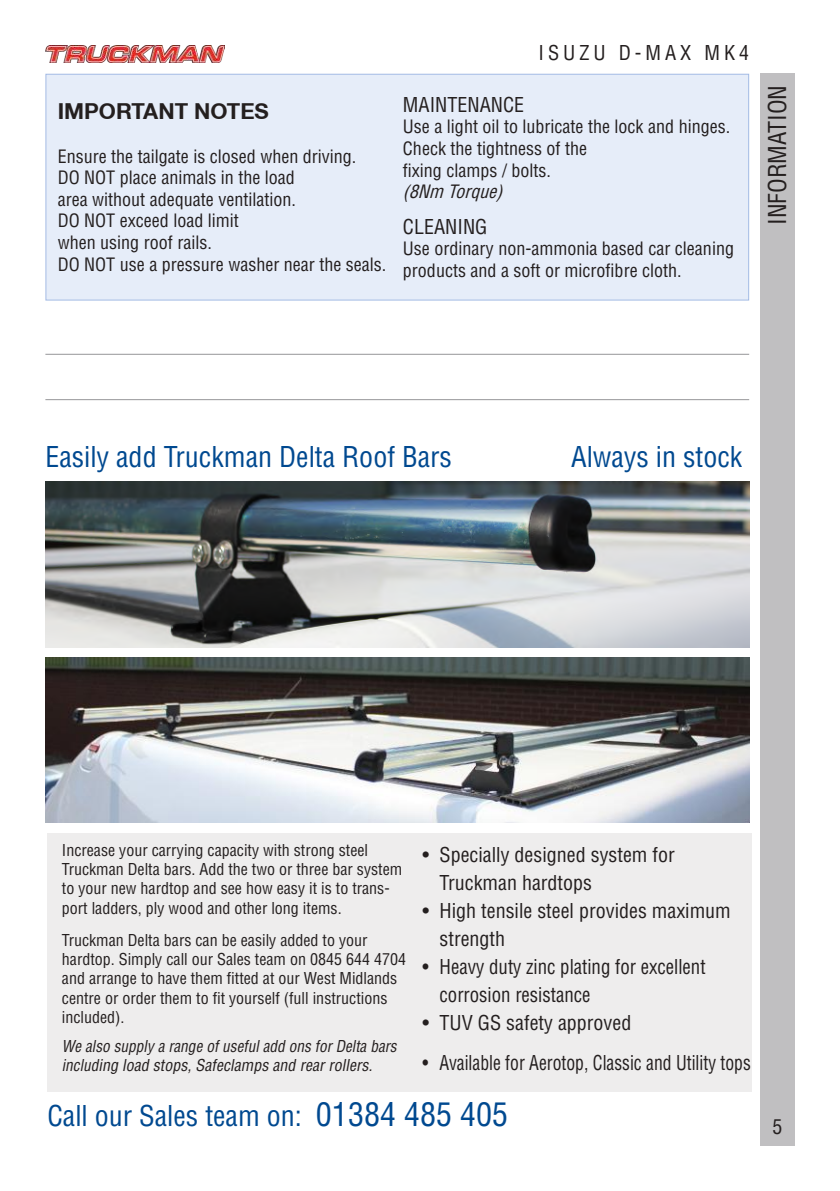
<style>
.page{position:relative;width:840px;height:1191px;background:#fff}
.page>*{position:absolute;margin:0;border:0;box-sizing:border-box;transform-origin:0 0}
.t1{font:condensed 28px "Helvetica LT Std";color:#004990}
.t2{font:condensed 24px "Helvetica LT Std";color:#241f1f}
.t3{font:700 22px "Helvetica Neue CE";color:#241f1f}
.t4{font:condensed 20px/28px "Helvetica LT Std";color:#241f1f}
.t5{font:condensed 20px/28px "Helvetica LT Std";color:#241f1f;scale:.94 1}
.t6{font:condensed 20px "Helvetica LT Std";color:#241f1f;scale:.88 1}
.t7{font:condensed 20px "Helvetica LT Std";letter-spacing:.2em;color:#241f1f}
.t8{font:condensed 18px/21.6px "Helvetica LT Std";color:#241f1f}
.t9{font:italic condensed 18px "Helvetica LT Std";color:#241f1f}
.t10{font:condensed 16px/19.2px "Helvetica LT Std";color:#241f1f}
.t11{font:italic condensed 16px/19.2px "Helvetica LT Std";color:#241f1f;scale:.96 1}
.s1{font-size:32px}
</style>
<div class="page">
<div style="left:760px;top:79px;width:34px;height:1066px;background:#c0bfc1"></div>
<img style="left:45px;top:45px;width:179px;height:17px">
<div style="left:760px;top:74px;width:34px;height:181px;background:#c0bfc1"></div>
<div style="left:46px;top:74px;width:702px;height:226px;background:#e5edf9"></div>
<div style="left:45px;top:74px;width:703px;height:226px;border:1px solid #a4bbe5"></div>
<div style="left:47px;top:833px;width:704px;height:258px;background:#eeeded"></div>
<img style="left:45px;top:482px;width:704px;height:165px">
<img style="left:45px;top:657px;width:704px;height:166px">
<hr style="left:45px;top:399px;width:703px;height:1px;background:#969698">
<hr style="left:45px;top:354px;width:703px;height:1px;background:#969698">
<h3 class="t3" style="left:58px;top:98px;width:212px">IMPORTANT NOTES</h3>
<p class="t8" style="left:58px;top:145px;width:330px">Ensure the tailgate is closed when driving.<br>DO NOT place animals in the load<br>area without adequate ventilation.<br>DO NOT exceed load limit<br>when using roof rails.<br>DO NOT use a pressure washer near the seals.</p>
<p class="t7" style="left:538px;top:40px;width:212px">ISUZU D-MAX MK4</p>
<p class="t4" style="left:403px;top:90px;width:123px">MAINTENANCE</p>
<p class="t8" style="left:403px;top:116px;width:328px">Use a light oil to lubricate the lock and hinges.<br>Check the tightness of the<br>fixing clamps / bolts.</p>
<p class="t9" style="left:403px;top:180px;width:107px">(8Nm Torque)</p>
<p class="t4" style="left:403px;top:212px;width:86px">CLEANING</p>
<p class="t8" style="left:403px;top:238px;width:332px">Use ordinary non-ammonia based car cleaning products and a soft or microfibre cloth.</p>
<h2 class="t2" style="left:762px;top:225px;width:142px;rotate:-90deg">INFORMATION</h2>
<h1 class="t1" style="left:45px;top:439px;width:408px">Easily add Truckman Delta Roof Bars</h1>
<h1 class="t1" style="left:570px;top:439px;width:173px">Always in stock</h1>
<p class="t10" style="left:62px;top:840px;width:342px">Increase your carrying capacity with strong steel Truckman Delta bars. Add the two or three bar system to your new hardtop and see how easy it is to trans&shy;port ladders, ply wood and other long items.</p>
<p class="t10" style="left:62px;top:930px;width:345px">Truckman Delta bars can be easily added to your hardtop. Simply call our Sales team on 0845 644 4704 and arrange to have them fitted at our West Midlands centre or order them to fit yourself (full instructions included).</p>
<p class="t4" style="left:439px;top:840px;width:236px;text-indent:-17px">• Specially designed system for<br>Truckman hardtops</p>
<p class="t4" style="left:439px;top:896px;width:293px;text-indent:-17px">• High tensile steel provides maximum strength</p>
<p class="t5" style="left:439px;top:952px;width:284px;text-indent:-17px">• Heavy duty zinc plating for excellent corrosion resistance</p>
<p class="t4" style="left:422px;top:1008px;width:210px">• TUV GS safety approved</p>
<p class="t6" style="left:422px;top:1050px;width:374px">• Available for Aerotop, Classic and Utility tops</p>
<h1 class="t1" style="left:47px;top:1098px;width:462px">Call our Sales team on: <span class="s1">01384 485 405</span></h1>
<p class="t11" style="left:62px;top:1036px;width:354px">We also supply a range ofusefuladd ons forDelta bars including load stops,Safeclamps and rearrollers.</p>
<p class="t4" style="left:772px;top:1112px;width:11px">5</p>
</div>
